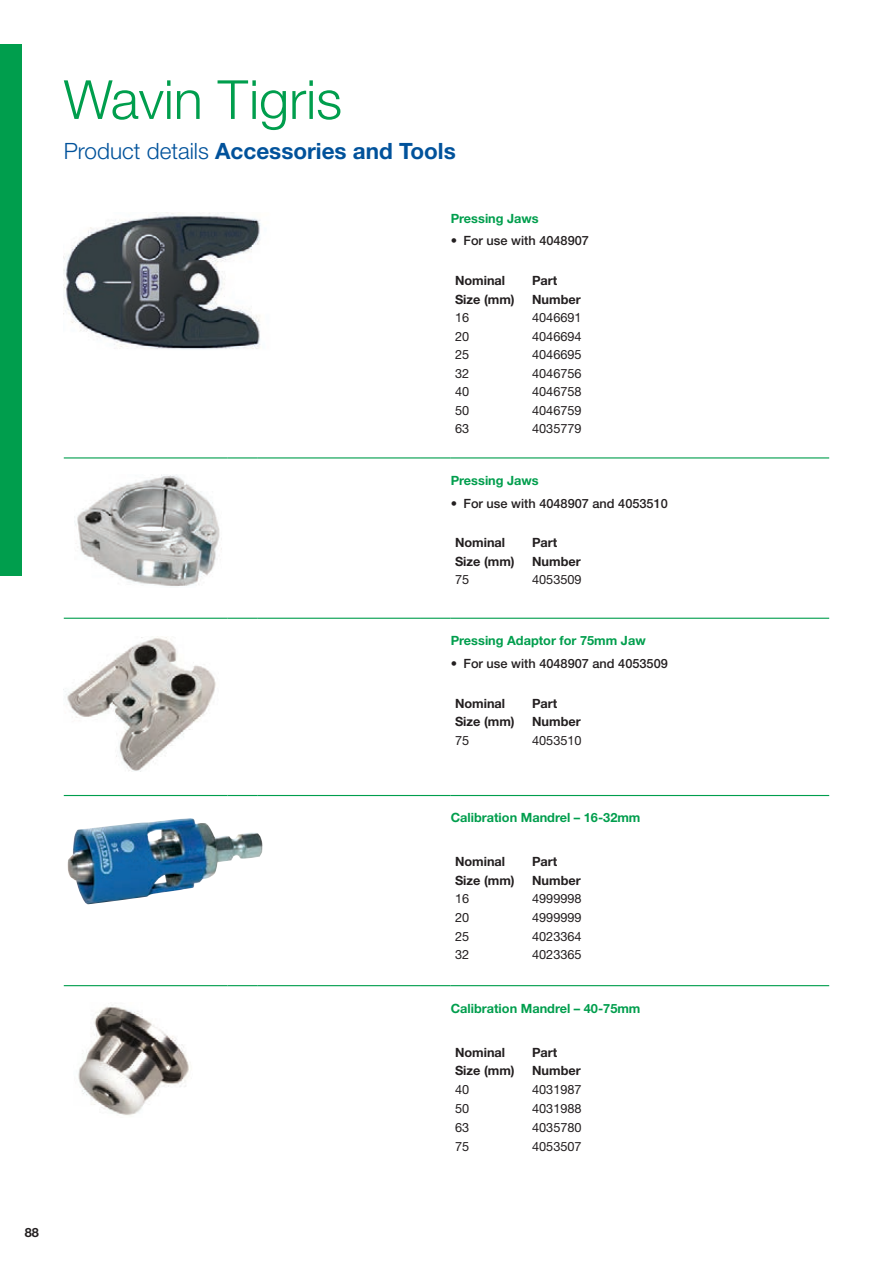
<style>
.page{position:relative;width:893px;height:1263px;background:#fff}
.page>*{position:absolute;margin:0;border:0;box-sizing:border-box;transform-origin:0 0}
.t1{font:300 54px "Helvetica Neue LT";color:#009e4d}
.t2{font:700 22.5px "Helvetica Neue LT";color:#01529b}
.t3{font:12.75px "Helvetica Neue LT";color:#231f20}
.t4{font:700 12.75px "Helvetica Neue LT";color:#231f20}
.t5{font:700 12.75px "Helvetica Neue LT";color:#009e4d}
.t6{font:500 12.75px "Helvetica Neue LT";color:#231f20}
.s1{font-weight:300}
</style>
<div class="page">
<div style="left:0;top:45px;width:21px;height:531px;background:#009e4d"></div>
<hr style="left:64px;top:457px;width:163px;height:1px;background:#009e4d">
<hr style="left:227px;top:457px;width:30px;height:1px;background:#009e4d">
<hr style="left:257px;top:457px;width:164px;height:1px;background:#009e4d">
<hr style="left:421px;top:457px;width:30px;height:1px;background:#009e4d">
<hr style="left:451px;top:457px;width:378px;height:1px;background:#009e4d">
<hr style="left:64px;top:618px;width:163px;height:1px;background:#009e4d">
<hr style="left:227px;top:618px;width:30px;height:1px;background:#009e4d">
<hr style="left:257px;top:618px;width:164px;height:1px;background:#009e4d">
<hr style="left:421px;top:618px;width:30px;height:1px;background:#009e4d">
<hr style="left:451px;top:618px;width:378px;height:1px;background:#009e4d">
<hr style="left:64px;top:795px;width:163px;height:1px;background:#009e4d">
<hr style="left:227px;top:795px;width:30px;height:1px;background:#009e4d">
<hr style="left:257px;top:795px;width:164px;height:1px;background:#009e4d">
<hr style="left:421px;top:795px;width:30px;height:1px;background:#009e4d">
<hr style="left:451px;top:795px;width:378px;height:1px;background:#009e4d">
<hr style="left:64px;top:985px;width:163px;height:1px;background:#009e4d">
<hr style="left:227px;top:985px;width:30px;height:1px;background:#009e4d">
<hr style="left:257px;top:985px;width:164px;height:1px;background:#009e4d">
<hr style="left:421px;top:985px;width:30px;height:1px;background:#009e4d">
<hr style="left:451px;top:985px;width:378px;height:1px;background:#009e4d">
<img style="left:64px;top:213px;width:197px;height:136px">
<img style="left:75px;top:475px;width:147px;height:111px">
<img style="left:65px;top:636px;width:151px;height:135px">
<img style="left:68px;top:818px;width:195px;height:86px">
<img style="left:78px;top:1004px;width:111px;height:112px">
<h1 class="t1" style="left:64px;top:67px;width:280px">Wavin Tigris</h1>
<h2 class="t2" style="left:64px;top:137px;width:394px"><span class="s1">Product details</span> Accessories and Tools</h2>
<p class="t5" style="left:451px;top:210px;width:90px">Pressing Jaws</p>
<p class="t6" style="left:451px;top:233px;width:140px">• For use with 4048907</p>
<p class="t4" style="left:455px;top:273px;width:52px">Nominal</p>
<p class="t4" style="left:532px;top:273px;width:27px">Part</p>
<p class="t4" style="left:455px;top:291px;width:61px">Size (mm)</p>
<p class="t4" style="left:532px;top:291px;width:50px">Number</p>
<p class="t3" style="left:455px;top:310px;width:16px">16</p>
<p class="t3" style="left:532px;top:310px;width:51px">4046691</p>
<p class="t3" style="left:455px;top:328px;width:16px">20</p>
<p class="t3" style="left:532px;top:328px;width:51px">4046694</p>
<p class="t3" style="left:455px;top:347px;width:16px">25</p>
<p class="t3" style="left:532px;top:347px;width:51px">4046695</p>
<p class="t3" style="left:455px;top:365px;width:16px">32</p>
<p class="t3" style="left:532px;top:365px;width:51px">4046756</p>
<p class="t3" style="left:455px;top:384px;width:16px">40</p>
<p class="t3" style="left:532px;top:384px;width:51px">4046758</p>
<p class="t3" style="left:455px;top:403px;width:16px">50</p>
<p class="t3" style="left:532px;top:403px;width:51px">4046759</p>
<p class="t3" style="left:455px;top:421px;width:16px">63</p>
<p class="t3" style="left:532px;top:421px;width:51px">4035779</p>
<p class="t5" style="left:451px;top:472px;width:90px">Pressing Jaws</p>
<p class="t6" style="left:451px;top:495px;width:219px">• For use with 4048907 and 4053510</p>
<p class="t4" style="left:455px;top:535px;width:52px">Nominal</p>
<p class="t4" style="left:532px;top:535px;width:27px">Part</p>
<p class="t4" style="left:455px;top:553px;width:61px">Size (mm)</p>
<p class="t4" style="left:532px;top:553px;width:50px">Number</p>
<p class="t3" style="left:455px;top:572px;width:16px">75</p>
<p class="t3" style="left:532px;top:572px;width:51px">4053509</p>
<p class="t5" style="left:451px;top:633px;width:196px">Pressing Adaptor for 75mm Jaw</p>
<p class="t6" style="left:451px;top:656px;width:219px">• For use with 4048907 and 4053509</p>
<p class="t4" style="left:455px;top:695px;width:52px">Nominal</p>
<p class="t4" style="left:532px;top:695px;width:27px">Part</p>
<p class="t4" style="left:455px;top:714px;width:61px">Size (mm)</p>
<p class="t4" style="left:532px;top:714px;width:50px">Number</p>
<p class="t3" style="left:455px;top:732px;width:16px">75</p>
<p class="t3" style="left:532px;top:732px;width:51px">4053510</p>
<p class="t5" style="left:451px;top:810px;width:191px">Calibration Mandrel – 16-32mm</p>
<p class="t4" style="left:455px;top:854px;width:52px">Nominal</p>
<p class="t4" style="left:532px;top:854px;width:27px">Part</p>
<p class="t4" style="left:455px;top:872px;width:61px">Size (mm)</p>
<p class="t4" style="left:532px;top:872px;width:50px">Number</p>
<p class="t3" style="left:455px;top:891px;width:16px">16</p>
<p class="t3" style="left:532px;top:891px;width:51px">4999998</p>
<p class="t3" style="left:455px;top:910px;width:16px">20</p>
<p class="t3" style="left:532px;top:910px;width:51px">4999999</p>
<p class="t3" style="left:455px;top:928px;width:16px">25</p>
<p class="t3" style="left:532px;top:928px;width:51px">4023364</p>
<p class="t3" style="left:455px;top:947px;width:16px">32</p>
<p class="t3" style="left:532px;top:947px;width:51px">4023365</p>
<p class="t5" style="left:451px;top:1000px;width:191px">Calibration Mandrel – 40-75mm</p>
<p class="t4" style="left:455px;top:1044px;width:52px">Nominal</p>
<p class="t4" style="left:532px;top:1044px;width:27px">Part</p>
<p class="t4" style="left:455px;top:1063px;width:61px">Size (mm)</p>
<p class="t4" style="left:532px;top:1063px;width:50px">Number</p>
<p class="t3" style="left:455px;top:1081px;width:16px">40</p>
<p class="t3" style="left:532px;top:1081px;width:51px">4031987</p>
<p class="t3" style="left:455px;top:1101px;width:16px">50</p>
<p class="t3" style="left:532px;top:1101px;width:51px">4031988</p>
<p class="t3" style="left:455px;top:1120px;width:16px">63</p>
<p class="t3" style="left:532px;top:1120px;width:51px">4035780</p>
<p class="t3" style="left:455px;top:1138px;width:16px">75</p>
<p class="t3" style="left:532px;top:1138px;width:51px">4053507</p>
<p class="t4" style="left:25px;top:1225px;width:16px">88</p>
</div>
